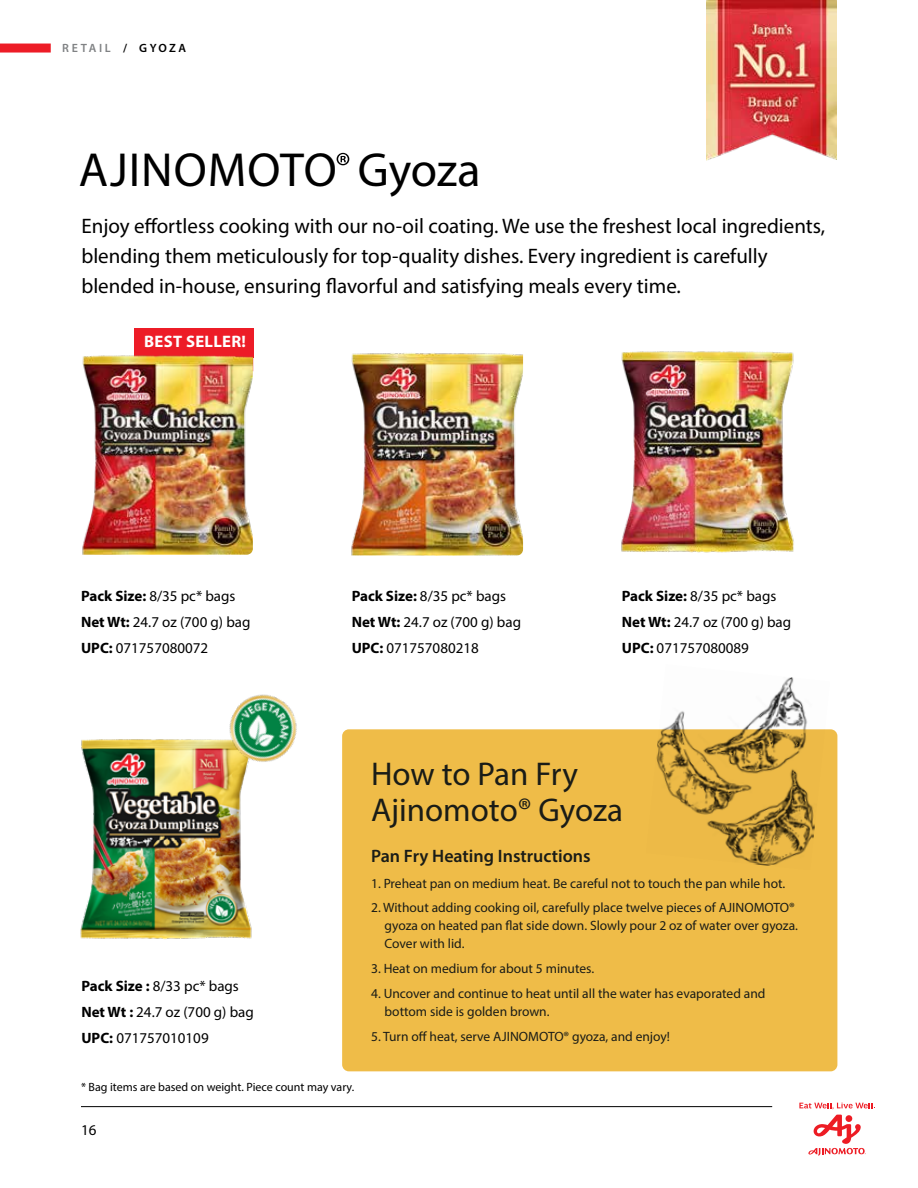
<style>
.page{position:relative;width:918px;height:1188px;background:#fff}
.page>*{position:absolute;margin:0;border:0;box-sizing:border-box;transform-origin:0 0}
.t1{font:48px "Myriad Pro";letter-spacing:.01em;color:#000}
.t2{font:33px/36px "Myriad Pro";color:#1a1c17}
.t3{font:21px/30px "Myriad Pro";color:#000}
.t4{font:600 18px "Myriad Pro";color:#1a1c17}
.t5{font:700 16.65px "Myriad Pro";letter-spacing:.02em;color:#fff}
.t6{font:15px/26.2px "Myriad Pro";color:#000}
.t7{font:13.5px/18px "Myriad Pro";color:#1a1c17}
.t8{font:12px "Myriad Pro";color:#000}
.t9{font:600 12px "Myriad Pro";letter-spacing:.205em;color:#808284}
.s1{color:#000}
.s2{font-weight:700}
</style>
<div class="page">
<svg style="left:799px;top:1102px;width:76px;height:54px"></svg>
<hr style="left:81px;top:1106px;width:691px;height:1px;background:#000">
<div style="left:134px;top:328px;width:119px;height:29px;background:#ed1c27"></div>
<div style="left:0;top:44px;width:51px;height:9px;background:#ed1c27"></div>
<div style="left:342px;top:729px;width:495px;height:342px;background:#efbc48;border-radius:7px"></div>
<img style="left:646px;top:677px;width:184px;height:189px">
<img style="left:80px;top:739px;width:172px;height:201px">
<img style="left:707px;top:0;width:130px;height:161px">
<img style="left:621px;top:351px;width:173px;height:202px">
<img style="left:351px;top:353px;width:172px;height:203px">
<img style="left:82px;top:355px;width:171px;height:200px">
<svg style="left:337px;top:153px;width:12px;height:12px"></svg>
<img style="left:199px;top:694px;width:98px;height:98px">
<p class="t9" style="left:62px;top:40px;width:125px">RETAIL <span class="s1">/ GYOZA</span></p>
<h1 class="t1" style="left:79px;top:140px;width:403px">AJINOMOTO Gyoza</h1>
<p class="t3" style="left:81px;top:211px;width:745px">Enjoy effortless cooking with our no-oil coating. We use the freshest local ingredients, blending them meticulously for top-quality dishes. Every ingredient is carefully blended in-house, ensuring flavorful and satisfying meals every time.</p>
<p class="t5" style="left:144px;top:331px;width:103px">BEST SELLER!</p>
<p class="t6" style="left:81px;top:582px;width:171px"><span class="s2">Pack Size:</span> 8/35 pc* bags<br><span class="s2">Net Wt:</span> 24.7 oz (700 g) bag<br><span class="s2">UPC:</span> 071757080072</p>
<p class="t6" style="left:81px;top:972px;width:174px"><span class="s2">Pack Size :</span> 8/33 pc* bags<br><span class="s2">Net Wt :</span> 24.7 oz (700 g) bag<br><span class="s2">UPC:</span> 071757010109</p>
<p class="t6" style="left:352px;top:582px;width:171px"><span class="s2">Pack Size:</span> 8/35 pc* bags<br><span class="s2">Net Wt:</span> 24.7 oz (700 g) bag<br><span class="s2">UPC:</span> 071757080218</p>
<p class="t6" style="left:622px;top:582px;width:171px"><span class="s2">Pack Size:</span> 8/35 pc* bags<br><span class="s2">Net Wt:</span> 24.7 oz (700 g) bag<br><span class="s2">UPC:</span> 071757080089</p>
<h2 class="t2" style="left:371px;top:755px;width:253px">How to Pan Fry<br>Ajinomoto® Gyoza</h2>
<h3 class="t4" style="left:371px;top:845px;width:221px">Pan Fry Heating Instructions</h3>
<p class="t7" style="left:371px;top:874px;width:416px">1. Preheat pan on medium heat. Be careful not to touch the pan while hot.</p>
<p class="t7" style="left:385px;top:899px;width:415px;text-indent:-14px">2. Without adding cooking oil, carefully place twelve pieces of AJINOMOTO® gyoza on heated pan flat side down. Slowly pour 2 oz of water over gyoza.<br>Cover with lid.</p>
<p class="t7" style="left:371px;top:959px;width:225px">3. Heat on medium for about 5 minutes.</p>
<p class="t7" style="left:385px;top:984px;width:382px;text-indent:-14px">4. Uncover and continue to heat until all the water has evaporated and bottom side is golden brown.</p>
<p class="t7" style="left:371px;top:1027px;width:300px">5. Turn off heat, serve AJINOMOTO® gyoza, and enjoy!</p>
<p class="t8" style="left:81px;top:1080px;width:275px">* Bag items are based on weight. Piece count may vary.</p>
<p class="t6" style="left:81px;top:1117px;width:17px">16</p>
</div>
